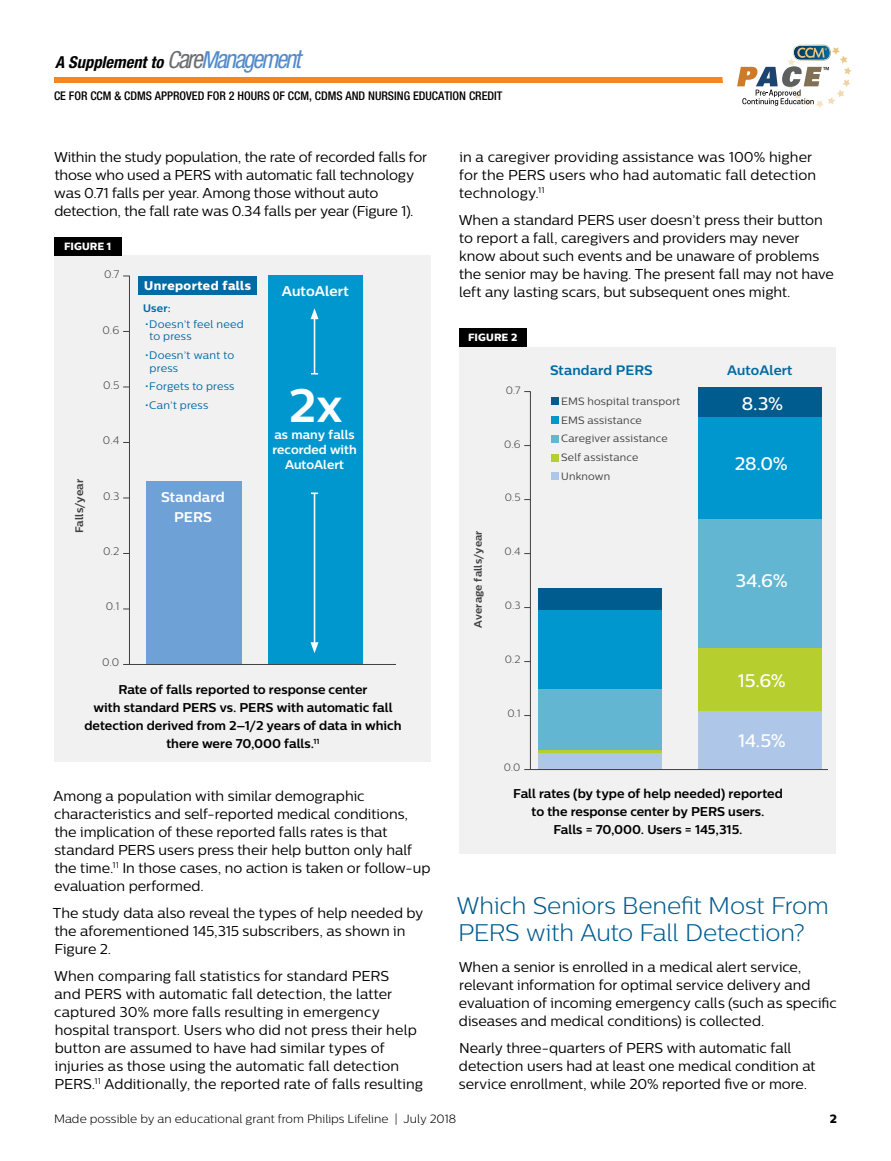
<style>
.page{position:relative;width:891px;height:1161px;background:#fff}
.page>*{position:absolute;margin:0;border:0;box-sizing:border-box;transform-origin:0 0}
.t1{font:700 46.8px "Centrale Sans";color:#fff}
._02_Body_Heading{font:300 24px/27px "Centrale Sans";letter-spacing:-.005em;color:#005b8e}
.t2{font:500 18.15px "Centrale Sans";letter-spacing:-.015em;color:#fff}
.t3{font:italic 700 condensed 16.5px "Helvetica Neue";color:#000}
._01_Body_Copy{font:14.25px/18px "Centrale Sans";color:#000}
.t4{font:700 14.1px/20.2px "Centrale Sans";letter-spacing:.005em;color:#fff;text-align:center}
.t5{font:700 13.65px "Centrale Sans";letter-spacing:.005em;color:#006ba3}
._01_Body_Copy-2{font:700 12.75px/18px "Centrale Sans";color:#000;text-align:center}
.t6{font:700 12.45px/15px "Centrale Sans";color:#fff;text-align:center}
.t7{font:12.45px "Centrale Sans X Bold";letter-spacing:.03em;color:#fff}
.t8{font:500 condensed 12px "Helvetica Neue";color:#000}
.t9{font:300 12px "Centrale Sans";color:#000}
.t10{font:12px "Centrale Sans X Bold";color:#000}
.t11{font:10.95px/12.5px "Centrale Sans";letter-spacing:.02em;color:#006ba3}
.t12{font:300 10.95px "Centrale Sans";color:#414042}
.t13{font:700 10.95px "Centrale Sans";letter-spacing:.015em;color:#414042}
.t14{font:700 10.95px "Centrale Sans";color:#006ba3}
.t15{font:10.65px/18.8px "Centrale Sans";letter-spacing:.02em;color:#414042}
.t16{font:300 10.65px "Centrale Sans";color:#414042}
.t17{font:700 10.65px "Centrale Sans";letter-spacing:.01em;color:#414042}
._01_Body_Copy-3{font:10.5px "Centrale Sans X Bold";letter-spacing:.015em;color:#fff}
.s1{font-weight:400;font-size:23.55px;color:#6d6e71}
.s2{font-weight:400;font-size:25.65px;color:#6d6e71}
.s3{font-weight:400;font-size:23.55px;color:#548bc9}
.s4{font-weight:400;font-size:25.65px;color:#548bc9}
</style>
<div class="page">
<div style="left:54px;top:77px;width:782px;height:5px;background:#f6861f"></div>
<div style="left:723px;top:34px;width:141px;height:83px;background:#fff;border-radius:39px"></div>
<svg style="left:737px;top:45px;width:115px;height:63px"></svg>
<div style="left:55px;top:255px;width:376px;height:507px;background:#f1f1f2"></div>
<div style="left:138px;top:276px;width:119px;height:19px;background:#006ba3"></div>
<div style="left:146px;top:481px;width:96px;height:184px;background:#6ea2d7"></div>
<hr style="left:129px;top:276px;width:1px;height:55px;background:#414042">
<hr style="left:129px;top:332px;width:1px;height:55px;background:#414042">
<hr style="left:129px;top:387px;width:1px;height:55px;background:#414042">
<hr style="left:129px;top:443px;width:1px;height:55px;background:#414042">
<hr style="left:129px;top:498px;width:1px;height:55px;background:#414042">
<hr style="left:129px;top:554px;width:1px;height:55px;background:#414042">
<hr style="left:129px;top:609px;width:1px;height:55px;background:#414042">
<hr style="left:130px;top:664px;width:266px;height:1px;background:#414042">
<div style="left:268px;top:276px;width:94px;height:388px;background:#0097cf"></div>
<hr style="left:314px;top:317px;width:1px;height:57px;background:#fff">
<svg style="left:311px;top:373px;width:7px;height:2px"></svg>
<svg style="left:310px;top:308px;width:9px;height:11px"></svg>
<hr style="left:314px;top:493px;width:1px;height:152px;background:#fff">
<svg style="left:311px;top:642px;width:8px;height:11px"></svg>
<div style="left:54px;top:237px;width:68px;height:18px;background:#000"></div>
<div style="left:459px;top:347px;width:377px;height:507px;background:#f1f1f2"></div>
<div style="left:538px;top:753px;width:123px;height:17px;background:#aec7e8"></div>
<hr style="left:538px;top:750px;width:123px;height:3px;background:#b6cf2f">
<div style="left:538px;top:688px;width:123px;height:62px;background:#63b6d1"></div>
<div style="left:538px;top:610px;width:123px;height:78px;background:#0097cf"></div>
<div style="left:538px;top:588px;width:123px;height:22px;background:#005b8e"></div>
<hr style="left:531px;top:769px;width:297px;height:1px;background:#414042">
<div style="left:551px;top:397px;width:7px;height:8px;background:#005b8e"></div>
<div style="left:551px;top:416px;width:7px;height:8px;background:#0097cf"></div>
<div style="left:551px;top:435px;width:7px;height:7px;background:#63b6d1"></div>
<div style="left:551px;top:454px;width:7px;height:7px;background:#b6cf2f"></div>
<div style="left:551px;top:473px;width:7px;height:7px;background:#aec7e8"></div>
<hr style="left:530px;top:392px;width:1px;height:53px;background:#414042">
<hr style="left:530px;top:446px;width:1px;height:53px;background:#414042">
<hr style="left:530px;top:500px;width:1px;height:53px;background:#414042">
<hr style="left:530px;top:554px;width:1px;height:53px;background:#414042">
<hr style="left:530px;top:608px;width:1px;height:53px;background:#414042">
<hr style="left:530px;top:662px;width:1px;height:53px;background:#414042">
<hr style="left:530px;top:716px;width:1px;height:53px;background:#414042">
<div style="left:698px;top:711px;width:124px;height:58px;background:#aec7e8"></div>
<div style="left:698px;top:648px;width:124px;height:63px;background:#b6cf2f"></div>
<div style="left:698px;top:518px;width:124px;height:130px;background:#63b6d1"></div>
<div style="left:698px;top:417px;width:124px;height:101px;background:#0097cf"></div>
<div style="left:698px;top:388px;width:124px;height:29px;background:#005b8e"></div>
<div style="left:459px;top:328px;width:67px;height:19px;background:#000"></div>
<p class="t3" style="left:55px;top:53px;width:247px">A Supplement to <span class="s1">C</span><span class="s2">are</span><span class="s3">M</span><span class="s4">anagement</span></p>
<p class="t8" style="left:54px;top:89px;width:450px">CE FOR CCM &amp; CDMS APPROVED FOR 2 HOURS OF CCM, CDMS AND NURSING EDUCATION CREDIT</p>
<p class="_01_Body_Copy" style="left:54px;top:148px;width:375px">Within the study population, the rate of recorded falls for those who used a PERS with automatic fall technology was 0.71 falls per year. Among those without auto detection, the fall rate was 0.34 falls per year (Figure 1).</p>
<p class="_01_Body_Copy-3" style="left:64px;top:239px;width:49px">FIGURE 1</p>
<p class="t12" style="left:104px;top:268px;width:17px">0.7</p>
<p class="t12" style="left:103px;top:323px;width:18px">0.6</p>
<p class="t12" style="left:103px;top:379px;width:18px">0.5</p>
<p class="t13" style="left:73px;top:533px;width:56px;rotate:-90deg">Falls/year</p>
<p class="t12" style="left:103px;top:434px;width:18px">0.4</p>
<p class="t12" style="left:103px;top:490px;width:18px">0.3</p>
<p class="t12" style="left:103px;top:545px;width:18px">0.2</p>
<p class="t12" style="left:106px;top:600px;width:15px">0.1</p>
<p class="t12" style="left:102px;top:656px;width:19px">0.0</p>
<p class="t7" style="left:144px;top:278px;width:108px">Unreported falls</p>
<p class="t14" style="left:143px;top:302px;width:29px">User:</p>
<p class="t11" style="left:150px;top:318px;width:96px;text-indent:-5px">•Doesn’t feel need to press</p>
<p class="t11" style="left:150px;top:349px;width:86px;text-indent:-5px">•Doesn’t want to press</p>
<p class="t11" style="left:145px;top:380px;width:91px">•Forgets to press</p>
<p class="t11" style="left:145px;top:399px;width:65px">•Can’t press</p>
<p class="t4" style="left:161px;top:486px;width:65px">Standard<br>PERS</p>
<p class="t4" style="left:282px;top:281px;width:69px">AutoAlert</p>
<p class="t1" style="left:289px;top:378px;width:56px">2x</p>
<p class="t6" style="left:272px;top:427px;width:86px">as many falls recorded with<br>AutoAlert</p>
<p class="_01_Body_Copy-2" style="left:84px;top:680px;width:319px">Rate of falls reported to response center<br>with standard PERS vs. PERS with automatic fall detection derived from 2–1/2 years of data in which there were 70,000 falls.<sup>11</sup></p>
<p class="_01_Body_Copy" style="left:53px;top:787px;width:378px">Among a population with similar demographic characteristics and self-reported medical conditions, the implication of these reported falls rates is that standard PERS users press their help button only half the time.<sup>11</sup> In those cases, no action is taken or follow-up evaluation performed.</p>
<p class="_01_Body_Copy" style="left:53px;top:904px;width:372px">The study data also reveal the types of help needed by the aforementioned 145,315 subscribers, as shown in<br>Figure 2.</p>
<p class="_01_Body_Copy" style="left:54px;top:967px;width:371px">When comparing fall statistics for standard PERS<br>and PERS with automatic fall detection, the latter captured 30% more falls resulting in emergency hospital transport. Users who did not press their help button are assumed to have had similar types of injuries as those using the automatic fall detection PERS.<sup>11</sup> Additionally, the reported rate of falls resulting</p>
<p class="_01_Body_Copy" style="left:459px;top:148px;width:359px">in a caregiver providing assistance was 100% higher for the PERS users who had automatic fall detection technology.<sup>11</sup></p>
<p class="_01_Body_Copy" style="left:459px;top:211px;width:377px">When a standard PERS user doesn’t press their button to report a fall, caregivers and providers may never know about such events and be unaware of problems the senior may be having. The present fall may not have left any lasting scars, but subsequent ones might.</p>
<p class="_01_Body_Copy-3" style="left:468px;top:331px;width:51px">FIGURE 2</p>
<p class="t16" style="left:506px;top:384px;width:16px">0.7</p>
<p class="t16" style="left:504px;top:438px;width:18px">0.6</p>
<p class="t17" style="left:472px;top:628px;width:99px;rotate:-90deg">Average falls/year</p>
<p class="t16" style="left:505px;top:492px;width:17px">0.5</p>
<p class="t16" style="left:505px;top:546px;width:17px">0.4</p>
<p class="t16" style="left:505px;top:599px;width:17px">0.3</p>
<p class="t16" style="left:505px;top:653px;width:17px">0.2</p>
<p class="t16" style="left:507px;top:707px;width:15px">0.1</p>
<p class="t16" style="left:504px;top:761px;width:18px">0.0</p>
<p class="t5" style="left:550px;top:361px;width:104px">Standard PERS</p>
<p class="t15" style="left:561px;top:392px;width:121px">EMS hospital transport<br>EMS assistance<br>Caregiver assistance<br>Self assistance<br>Unknown</p>
<p class="t5" style="left:727px;top:361px;width:67px">AutoAlert</p>
<p class="t2" style="left:742px;top:393px;width:43px">8.3%</p>
<p class="t2" style="left:735px;top:453px;width:54px">28.0%</p>
<p class="t2" style="left:735px;top:570px;width:54px">34.6%</p>
<p class="t2" style="left:738px;top:669px;width:49px">15.6%</p>
<p class="t2" style="left:738px;top:730px;width:49px">14.5%</p>
<p class="_01_Body_Copy-2" style="left:513px;top:784px;width:271px">Fall rates (by type of help needed) reported to the response center by PERS users.<br>Falls = 70,000. Users = 145,315.</p>
<p class="_02_Body_Heading" style="left:457px;top:891px;width:374px">Which Seniors Benefit Most From<br>PERS with Auto Fall Detection?</p>
<p class="_01_Body_Copy" style="left:459px;top:958px;width:380px">When a senior is enrolled in a medical alert service, relevant information for optimal service delivery and evaluation of incoming emergency calls (such as specific diseases and medical conditions) is collected.</p>
<p class="_01_Body_Copy" style="left:459px;top:1039px;width:358px">Nearly three-quarters of PERS with automatic fall detection users had at least one medical condition at service enrollment, while 20% reported five or more.</p>
<p class="t9" style="left:54px;top:1112px;width:404px">Made possible by an educational grant from Philips Lifeline | July 2018</p>
<p class="t10" style="left:830px;top:1111px;width:9px">2</p>
</div>
